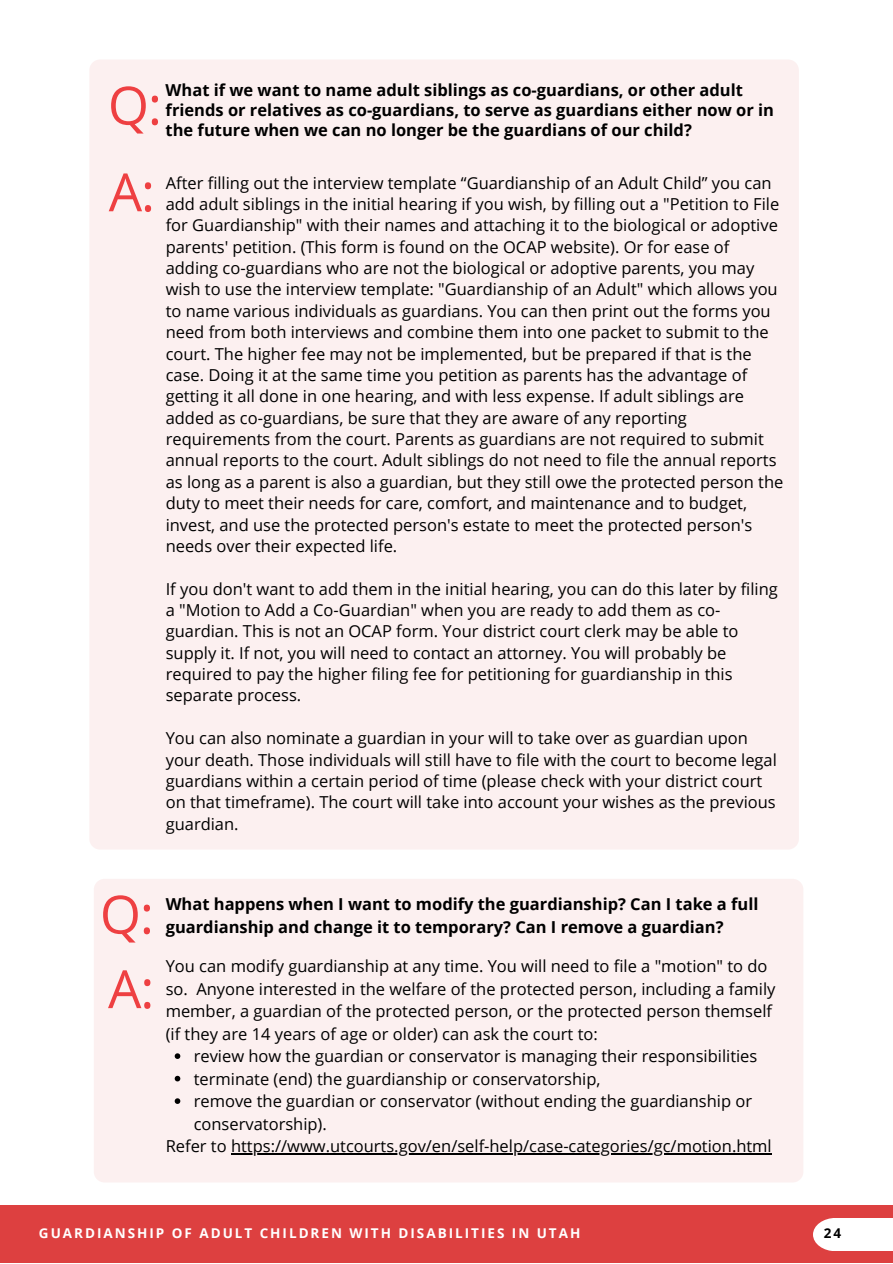
<style>
.page{position:relative;width:893px;height:1264px;background:#fff}
.page>*{position:absolute;margin:0;border:0;box-sizing:border-box;transform-origin:0 0}
.t1{font:52.8px/86.7px "Open Sans";color:#ee4042}
.t2{font:16.5px/21.3px "Open Sans";color:#000}
.t3{font:700 16.5px/20.2px "Open Sans";color:#000}
.t4{font:700 13.5px "Open Sans";letter-spacing:.145em;color:#fff}
.t5{font:700 13.5px "Open Sans";color:#000}
</style>
<div class="page">
<div style="left:0;top:1205px;width:892px;height:57px;background:#dd4040"></div>
<div style="left:813px;top:1218px;width:79px;height:32px;background:#fff"></div>
<div style="left:89px;top:59px;width:709px;height:790px;background:#fcf0f0;border-radius:11px"></div>
<div style="left:94px;top:878px;width:709px;height:304px;background:#fcf0f0;border-radius:11px"></div>
<svg style="left:175px;top:1053px;width:5px;height:5px"></svg>
<svg style="left:175px;top:1075px;width:5px;height:6px"></svg>
<svg style="left:175px;top:1098px;width:5px;height:5px"></svg>
<hr style="left:231px;top:1153px;width:541px;height:1px;background:#000">
<p class="t3" style="left:166px;top:79px;width:609px">What if we want to name adult siblings as co-guardians, or other adult friends or relatives as co-guardians, to serve as guardians either now or in the future when we can no longer be the guardians of our child?</p>
<p class="t2" style="left:166px;top:171px;width:619px">After filling out the interview template “Guardianship of an Adult Child” you can add adult siblings in the initial hearing if you wish, by filling out a "Petition to File for Guardianship" with their names and attaching it to the biological or adoptive parents' petition. (This form is found on the OCAP website). Or for ease of adding co-guardians who are not the biological or adoptive parents, you may wish to use the interview template: "Guardianship of an Adult" which allows you to name various individuals as guardians. You can then print out the forms you need from both interviews and combine them into one packet to submit to the court. The higher fee may not be implemented, but be prepared if that is the case. Doing it at the same time you petition as parents has the advantage of getting it all done in one hearing, and with less expense. If adult siblings are added as co-guardians, be sure that they are aware of any reporting requirements from the court. Parents as guardians are not required to submit annual reports to the court. Adult siblings do not need to file the annual reports as long as a parent is also a guardian, but they still owe the protected person the duty to meet their needs for care, comfort, and maintenance and to budget, invest, and use the protected person's estate to meet the protected person's needs over their expected life.</p>
<p class="t2" style="left:166px;top:577px;width:613px">If you don't want to add them in the initial hearing, you can do this later by filing a "Motion to Add a Co-Guardian" when you are ready to add them as co&shy;guardian. This is not an OCAP form. Your district court clerk may be able to supply it. If not, you will need to contact an attorney. You will probably be required to pay the higher filing fee for petitioning for guardianship in this separate process.</p>
<p class="t2" style="left:166px;top:727px;width:612px">You can also nominate a guardian in your will to take over as guardian upon your death. Those individuals will still have to file with the court to become legal guardians within a certain period of time (please check with your district court on that timeframe). The court will take into account your wishes as the previous guardian.</p>
<h1 class="t1" style="left:108px;top:61px;width:55px">Q:<br>A:</h1>
<h1 class="t1" style="left:100px;top:875px;width:56px;line-height:74.6px">Q:<br>A:</h1>
<p class="t3" style="left:166px;top:892px;width:594px;line-height:22.5px">What happens when I want to modify the guardianship? Can I take a full guardianship and change it to temporary? Can I remove a guardian?</p>
<p class="t2" style="left:166px;top:954px;width:611px;line-height:22.5px">You can modify guardianship at any time. You will need to file a "motion" to do so. Anyone interested in the welfare of the protected person, including a family member, a guardian of the protected person, or the protected person themself (if they are 14 years of age or older) can ask the court to:</p>
<p class="t2" style="left:194px;top:1044px;width:565px;line-height:22.5px">review how the guardian or conservator is managing their responsibilities terminate (end) the guardianship or conservatorship,<br>remove the guardian or conservator (without ending the guardianship or conservatorship).</p>
<p class="t2" style="left:166px;top:1135px;width:607px">Refer to https://www.utcourts.gov/en/self-help/case-categories/gc/motion.html</p>
<p class="t4" style="left:39px;top:1223px;width:543px">GUARDIANSHIP OF ADULT CHILDREN WITH DISABILITIES IN UTAH</p>
<p class="t5" style="left:823px;top:1223px;width:19px">24</p>
</div>
